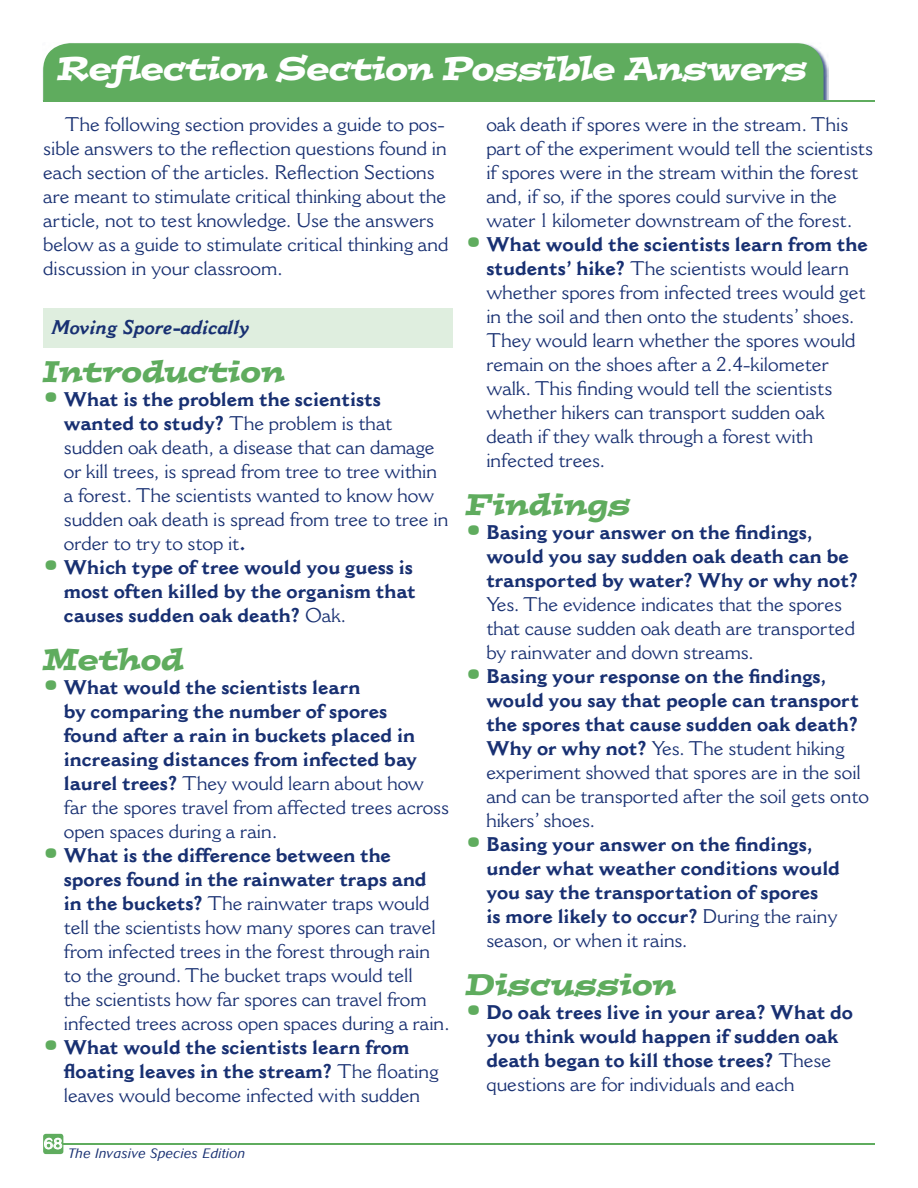
<style>
.page{position:relative;width:918px;height:1188px;background:#fff}
.page>*{position:absolute;margin:0;border:0;box-sizing:border-box;transform-origin:0 0}
.t1{font:italic 33px "Postino";letter-spacing:-.02em;color:#fff}
.t2{font:italic 30px "Postino";letter-spacing:-.005em;color:#5fac5e}
.t3{font:19.5px/24px "Cantoria";color:#183072}
.t4{font:700 19.5px/24px "Cantoria";color:#183072}
.t5{font:italic 700 19.5px "Cantoria";color:#183072}
.t6{font:300 15px "Cosmos";color:#fff}
.t7{font:italic 300 13.5px "Cosmos";letter-spacing:.025em;color:#183072}
.s1{font-weight:700;font-size:45px;color:#5fac5e}
.s2{font-weight:700}
.s3{font-size:45px;color:#5fac5e}
.s4{font-weight:400}
</style>
<div class="page">
<div style="left:43px;top:1134px;width:20px;height:20px;background:#5fac5e;border-radius:3px"></div>
<hr style="left:58px;top:1143px;width:817px;height:2px;background:#5fac5e">
<svg style="left:44px;top:1137px;width:19px;height:13px"></svg>
<div style="left:43px;top:308px;width:409px;height:40px;background:#dfeedf"></div>
<div style="left:43px;top:43px;width:781px;height:90px;background:#5fac5e;border-radius:27px"></div>
<div style="left:40px;top:102px;width:826px;height:54px;background:#fff"></div>
<hr style="left:43px;top:101px;width:832px;height:1px;background:#5fac5e">
<h1 class="t1" style="left:58px;top:46px;width:751px">Reflection Section Possible Answers</h1>
<p class="t3" style="left:486px;top:112px;width:388px">oak death if spores were in the stream. This part of the experiment would tell the scientists if spores were in the stream within the forest and, if so, if the spores could survive in the water 1 kilometer downstream of the forest.</p>
<p class="t3" style="left:486px;top:232px;width:383px;text-indent:-21px"><span class="s1">•</span> <span class="s2">What would the scientists learn from the students’ hike?</span> The scientists would learn whether spores from infected trees would get in the soil and then onto the students’ shoes.<br>They would learn whether the spores would remain on the shoes after a 2.4-kilometer walk. This finding would tell the scientists whether hikers can transport sudden oak death if they walk through a forest with infected trees.</p>
<h2 class="t2" style="left:466px;top:484px;width:167px">Findings</h2>
<p class="t4" style="left:486px;top:520px;width:373px;text-indent:-21px"><span class="s3">•</span> Basing your answer on the findings, would you say sudden oak death can be transported by water? Why or why not?</p>
<p class="t3" style="left:486px;top:592px;width:370px">Yes. The evidence indicates that the spores that cause sudden oak death are transported by rainwater and down streams.</p>
<p class="t4" style="left:486px;top:664px;width:384px;text-indent:-21px"><span class="s3">•</span> Basing your response on the findings, would you say that people can transport the spores that cause sudden oak death?<br>Why or why not? <span class="s4">Yes. The student hiking experiment showed that spores are in the soil and can be transported after the soil gets onto hikers’ shoes.</span></p>
<p class="t4" style="left:486px;top:832px;width:355px;text-indent:-21px"><span class="s3">•</span> Basing your answer on the findings, under what weather conditions would you say the transportation of spores<br>is more likely to occur? <span class="s4">During the rainy season, or when it rains.</span></p>
<h2 class="t2" style="left:466px;top:964px;width:212px">Discussion</h2>
<p class="t4" style="left:486px;top:1000px;width:368px;text-indent:-21px"><span class="s3">•</span> Do oak trees live in your area? What do you think would happen if sudden oak death began to kill those trees? <span class="s4">These questions are for individuals and each</span></p>
<p class="t3" style="left:43px;top:112px;width:407px;text-indent:22px">The following section provides a guide to pos&shy;sible answers to the reflection questions found in each section of the articles. Reflection Sections are meant to stimulate critical thinking about the article, not to test knowledge. Use the answers below as a guide to stimulate critical thinking and discussion in your classroom.</p>
<p class="t5" style="left:52px;top:316px;width:199px">Moving Spore-adically</p>
<h2 class="t2" style="left:43px;top:352px;width:243px">Introduction</h2>
<p class="t3" style="left:64px;top:388px;width:386px;text-indent:-21px"><span class="s1">•</span> <span class="s2">What is the problem the scientists wanted to study?</span> The problem is that sudden oak death, a disease that can damage or kill trees, is spread from tree to tree within a forest. The scientists wanted to know how sudden oak death is spread from tree to tree in order to try to stop it<span class="s2">.</span></p>
<p class="t4" style="left:64px;top:556px;width:353px;text-indent:-21px"><span class="s3">•</span> Which type of tree would you guess is most often killed by the organism that causes sudden oak death? <span class="s4">Oak.</span></p>
<h2 class="t2" style="left:43px;top:640px;width:142px">Method</h2>
<p class="t4" style="left:64px;top:676px;width:387px;text-indent:-21px"><span class="s3">•</span> What would the scientists learn<br>by comparing the number of spores<br>found after a rain in buckets placed in increasing distances from infected bay laurel trees? <span class="s4">They would learn about how far the spores travel from affected trees across open spaces during a rain.</span></p>
<p class="t3" style="left:64px;top:844px;width:388px;text-indent:-21px"><span class="s1">•</span> <span class="s2">What is the difference between the spores found in the rainwater traps and<br>in the buckets?</span> The rainwater traps would tell the scientists how many spores can travel from infected trees in the forest through rain to the ground. The bucket traps would tell<br>the scientists how far spores can travel from infected trees across open spaces during a rain.</p>
<p class="t4" style="left:64px;top:1036px;width:376px;text-indent:-21px"><span class="s3">•</span> What would the scientists learn from floating leaves in the stream? <span class="s4">The floating leaves would become infected with sudden</span></p>
<p class="t6" style="left:44px;top:1135px;width:20px">68</p>
<p class="t7" style="left:68px;top:1146px;width:179px">The Invasive Species Edition</p>
</div>
